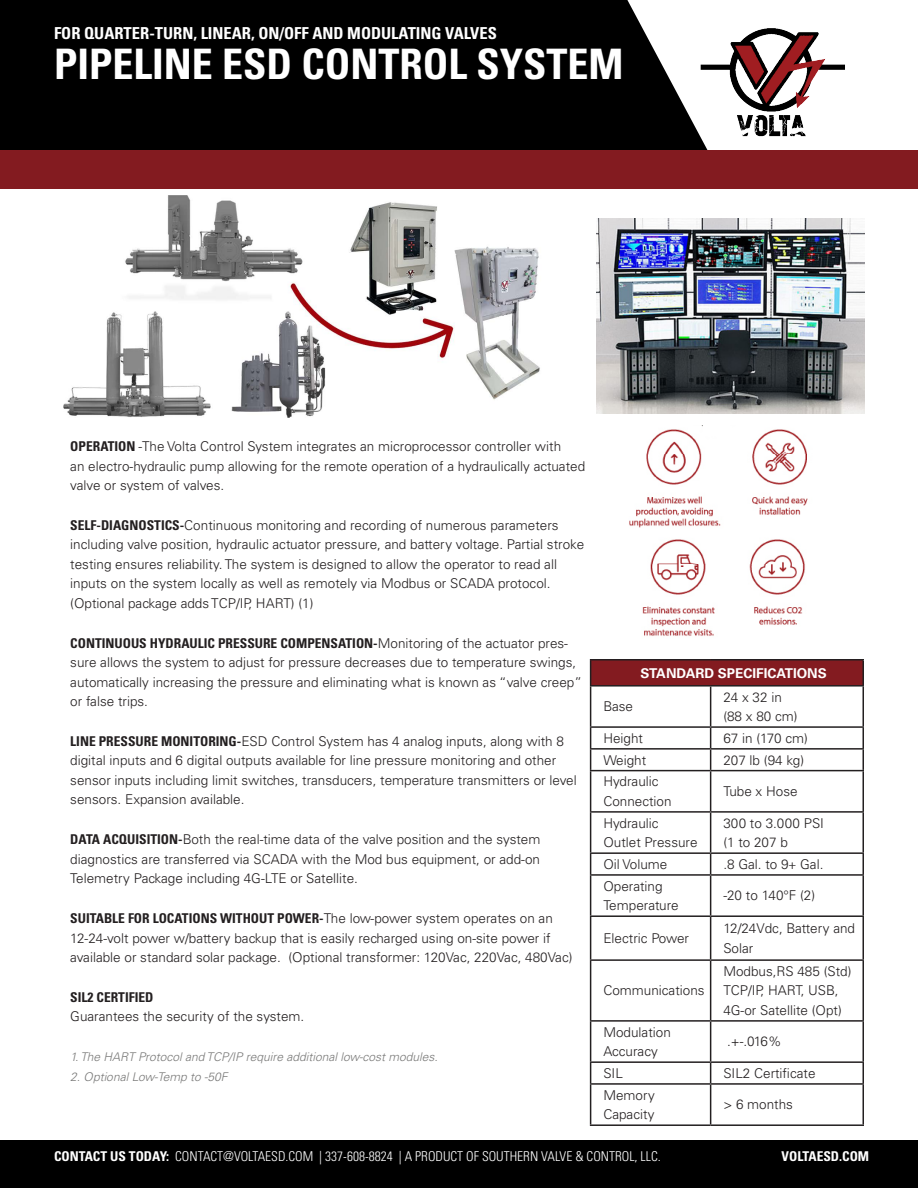
<style>
.page{position:relative;width:918px;height:1188px;background:#fff}
.page>*{position:absolute;margin:0;border:0;box-sizing:border-box;transform-origin:0 0}
.t1{font:700 condensed 42px "Univers LT Std";color:#fff}
.t2{font:700 condensed 16.5px "Univers LT Std";color:#fff}
.t3{font:300 13.5px/19.5px "Univers LT Std";color:#231f20}
.t4{font:300 condensed 13.5px "Univers LT Std";color:#fff}
.t5{font:700 13.5px "Univers LT Std";color:#fff}
.t6{font:700 condensed 13.5px "Univers LT Std";color:#fff}
.t7{font:italic 300 12px "Univers LT Std";color:#797978}
.s1{font-weight:700;font-stretch:condensed}
.s2{font-family:"Minion Pro";font-weight:400}
.s3{font-weight:700}
</style>
<div class="page">
<div style="left:0;top:0;width:714px;height:151px;background:#000"></div>
<div style="left:0;top:151px;width:918px;height:38px;background:#831b20"></div>
<div style="left:0;top:1140px;width:918px;height:48px;background:#000"></div>
<img style="left:686px;top:22px;width:159px;height:127px">
<img style="left:629px;top:426px;width:179px;height:102px">
<div style="left:703px;top:418px;width:27px;height:18px;background:#fff"></div>
<img style="left:642px;top:539px;width:163px;height:97px">
<div style="left:591px;top:660px;width:272px;height:26px;background:#831b20"></div>
<hr style="left:590px;top:659px;width:121px;height:2px;background:#231f20">
<svg style="left:590px;top:661px;width:1px;height:24px"></svg>
<hr style="left:711px;top:659px;width:153px;height:2px;background:#231f20">
<hr style="left:862px;top:661px;width:2px;height:24px;background:#231f20">
<hr style="left:590px;top:685px;width:121px;height:2px;background:#231f20">
<hr style="left:590px;top:687px;width:1px;height:39px;background:#231f20">
<hr style="left:711px;top:685px;width:153px;height:2px;background:#231f20">
<hr style="left:710px;top:687px;width:1px;height:39px;background:#231f20">
<hr style="left:862px;top:687px;width:2px;height:39px;background:#231f20">
<hr style="left:590px;top:726px;width:121px;height:2px;background:#231f20">
<hr style="left:711px;top:726px;width:153px;height:2px;background:#231f20">
<hr style="left:862px;top:728px;width:2px;height:20px;background:#231f20">
<hr style="left:590px;top:748px;width:121px;height:2px;background:#231f20">
<svg style="left:590px;top:728px;width:1px;height:42px"></svg>
<hr style="left:711px;top:748px;width:153px;height:2px;background:#231f20">
<svg style="left:710px;top:728px;width:1px;height:42px"></svg>
<hr style="left:862px;top:750px;width:2px;height:20px;background:#231f20">
<hr style="left:590px;top:770px;width:121px;height:1px;background:#231f20">
<hr style="left:590px;top:771px;width:1px;height:40px;background:#231f20">
<hr style="left:711px;top:770px;width:153px;height:1px;background:#231f20">
<hr style="left:710px;top:771px;width:1px;height:40px;background:#231f20">
<hr style="left:862px;top:771px;width:2px;height:40px;background:#231f20">
<hr style="left:590px;top:811px;width:121px;height:2px;background:#231f20">
<hr style="left:590px;top:813px;width:1px;height:39px;background:#231f20">
<hr style="left:711px;top:811px;width:153px;height:2px;background:#231f20">
<hr style="left:710px;top:813px;width:1px;height:39px;background:#231f20">
<hr style="left:862px;top:813px;width:2px;height:39px;background:#231f20">
<hr style="left:590px;top:852px;width:121px;height:2px;background:#231f20">
<svg style="left:590px;top:854px;width:1px;height:20px"></svg>
<hr style="left:711px;top:852px;width:153px;height:2px;background:#231f20">
<svg style="left:710px;top:854px;width:1px;height:20px"></svg>
<hr style="left:862px;top:854px;width:2px;height:20px;background:#231f20">
<hr style="left:590px;top:874px;width:121px;height:2px;background:#231f20">
<hr style="left:590px;top:876px;width:1px;height:39px;background:#231f20">
<hr style="left:711px;top:874px;width:153px;height:2px;background:#231f20">
<hr style="left:710px;top:876px;width:1px;height:39px;background:#231f20">
<hr style="left:862px;top:876px;width:2px;height:39px;background:#231f20">
<hr style="left:590px;top:915px;width:121px;height:2px;background:#231f20">
<hr style="left:590px;top:917px;width:1px;height:42px;background:#231f20">
<hr style="left:711px;top:915px;width:153px;height:2px;background:#231f20">
<hr style="left:710px;top:917px;width:1px;height:42px;background:#231f20">
<hr style="left:862px;top:917px;width:2px;height:42px;background:#231f20">
<hr style="left:590px;top:959px;width:121px;height:2px;background:#231f20">
<hr style="left:590px;top:961px;width:1px;height:59px;background:#231f20">
<hr style="left:711px;top:959px;width:153px;height:2px;background:#231f20">
<hr style="left:710px;top:961px;width:1px;height:59px;background:#231f20">
<hr style="left:862px;top:961px;width:2px;height:59px;background:#231f20">
<hr style="left:590px;top:1020px;width:121px;height:2px;background:#231f20">
<hr style="left:590px;top:1022px;width:1px;height:39px;background:#231f20">
<hr style="left:711px;top:1020px;width:153px;height:2px;background:#231f20">
<hr style="left:710px;top:1022px;width:1px;height:39px;background:#231f20">
<hr style="left:862px;top:1022px;width:2px;height:39px;background:#231f20">
<hr style="left:590px;top:1061px;width:121px;height:2px;background:#231f20">
<svg style="left:590px;top:1063px;width:1px;height:20px"></svg>
<hr style="left:711px;top:1061px;width:153px;height:2px;background:#231f20">
<svg style="left:710px;top:1063px;width:1px;height:20px"></svg>
<hr style="left:862px;top:1063px;width:2px;height:20px;background:#231f20">
<hr style="left:590px;top:1083px;width:121px;height:2px;background:#231f20">
<hr style="left:590px;top:1085px;width:1px;height:39px;background:#231f20">
<hr style="left:711px;top:1083px;width:153px;height:2px;background:#231f20">
<hr style="left:710px;top:1085px;width:1px;height:39px;background:#231f20">
<hr style="left:862px;top:1085px;width:2px;height:39px;background:#231f20">
<hr style="left:590px;top:1124px;width:121px;height:2px;background:#231f20">
<hr style="left:711px;top:1124px;width:153px;height:2px;background:#231f20">
<img style="left:63px;top:195px;width:477px;height:223px">
<img style="left:596px;top:219px;width:269px;height:194px">
<p class="t2" style="left:54px;top:23px;width:444px">FOR QUARTER-TURN, LINEAR, ON/OFF AND MODULATING VALVES</p>
<p class="t1" style="left:54px;top:38px;width:571px">PIPELINE ESD CONTROL SYSTEM</p>
<p class="t3" style="left:70px;top:437px;width:516px"><span class="s1">OPERATION</span> -The Volta Control System integrates an microprocessor controller with<br>an electro-hydraulic pump allowing for the remote operation of a hydraulically actuated valve or system of valves.</p>
<p class="t3" style="left:70px;top:515px;width:515px"><span class="s1">SELF-DIAGNOSTICS-</span>Continuous monitoring and recording of numerous parameters including valve position, hydraulic actuator pressure, and battery voltage. Partial stroke testing ensures reliability. The system is designed to allow the operator to read all inputs on the system locally as well as remotely via Modbus or SCADA protocol. (Optional package adds TCP/IP, HART) (1)</p>
<p class="t3" style="left:70px;top:633px;width:513px"><span class="s1">CONTINUOUS HYDRAULIC PRESSURE COMPENSATION-</span>Monitoring of the actuator pres&shy;sure allows the system to adjust for pressure decreases due to temperature swings, automatically increasing the pressure and eliminating what is known as “valve creep” or false trips.</p>
<p class="t3" style="left:70px;top:731px;width:508px"><span class="s1">LINE PRESSURE MONITORING-</span>ESD Control System has 4 analog inputs, along with 8 digital inputs and 6 digital outputs available for line pressure monitoring and other sensor inputs including limit switches, transducers, temperature transmitters or level sensors. Expansion available.</p>
<p class="t3" style="left:70px;top:830px;width:472px;text-align:justify"><span class="s1">DATA ACQUISITION-</span>Both the real-time data of the valve position and the system diagnostics are transferred via SCADA with the Mod bus equipment, or add-on Telemetry Package including 4G-LTE or Satellite.</p>
<p class="t3" style="left:70px;top:908px;width:504px"><span class="s1">SUITABLE FOR LOCATIONS WITHOUT POWER-</span>The low-power system operates on an<br>12-24-volt power w/battery backup that is easily recharged using on-site power if available or standard solar package. (Optional transformer: 120Vac, 220Vac, 480Vac)</p>
<p class="t3" style="left:70px;top:987px;width:236px"><span class="s1">SIL2 CERTIFIED<br></span>Guarantees the security of the system.</p>
<p class="t7" style="left:70px;top:1050px;width:369px">1. The HART Protocol and TCP/IP require additional low-cost modules.</p>
<p class="t7" style="left:70px;top:1069px;width:159px">2. Optional Low-Temp to -50F</p>
<p class="t5" style="left:641px;top:665px;width:188px">STANDARD SPECIFICATIONS</p>
<p class="t3" style="left:603px;top:697px;width:31px">Base</p>
<p class="t3" style="left:723px;top:687px;width:76px">24 x 32 in (88 x 80 cm)</p>
<p class="t3" style="left:603px;top:728px;width:41px">Height</p>
<p class="t3" style="left:723px;top:728px;width:86px">67 in (170 cm)</p>
<p class="t3" style="left:603px;top:750px;width:44px">Weight</p>
<p class="t3" style="left:723px;top:750px;width:82px">207 lb (94 kg)</p>
<p class="t3" style="left:603px;top:772px;width:70px">Hydraulic<br>Connection</p>
<p class="t3" style="left:723px;top:782px;width:76px">Tube x Hose</p>
<p class="t3" style="left:603px;top:813px;width:96px">Hydraulic<br>Outlet Pressure</p>
<p class="t3" style="left:723px;top:813px;width:102px">300 to 3.000 PSI (1 to 207 b</p>
<p class="t3" style="left:603px;top:854px;width:65px">Oil Volume</p>
<p class="t3" style="left:723px;top:854px;width:102px">.8 Gal. to 9<span class="s2">+</span> Gal.</p>
<p class="t3" style="left:603px;top:876px;width:77px">Operating<br>Temperature</p>
<p class="t3" style="left:723px;top:886px;width:93px">-20 to 140°F (2)</p>
<p class="t3" style="left:603px;top:929px;width:87px">Electric Power</p>
<p class="t3" style="left:723px;top:919px;width:133px">12/24Vdc, Battery and<br>Solar</p>
<p class="t3" style="left:603px;top:981px;width:103px">Communications</p>
<p class="t3" style="left:723px;top:961px;width:130px">Modbus,RS 485 (Std)<br>TCP/IP, HART, USB,<br>4G-or Satellite (Opt)</p>
<p class="t3" style="left:603px;top:1022px;width:69px">Modulation<br>Accuracy</p>
<p class="t3" style="left:727px;top:1032px;width:56px">.+-.016%</p>
<p class="t3" style="left:603px;top:1063px;width:21px">SIL</p>
<p class="t3" style="left:723px;top:1063px;width:94px">SIL2 Certificate</p>
<p class="t3" style="left:603px;top:1085px;width:53px">Memory<br>Capacity</p>
<p class="t3" style="left:723px;top:1095px;width:71px">&gt; 6 months</p>
<p class="t4" style="left:54px;top:1148px;width:608px"><span class="s3">CONTACT US TODAY:</span> CONTACT@VOLTAESD.COM | 337-608-8824 | A PRODUCT OF SOUTHERN VALVE &amp; CONTROL, LLC.</p>
<p class="t6" style="left:782px;top:1148px;width:89px">VOLTAESD.COM</p>
</div>
